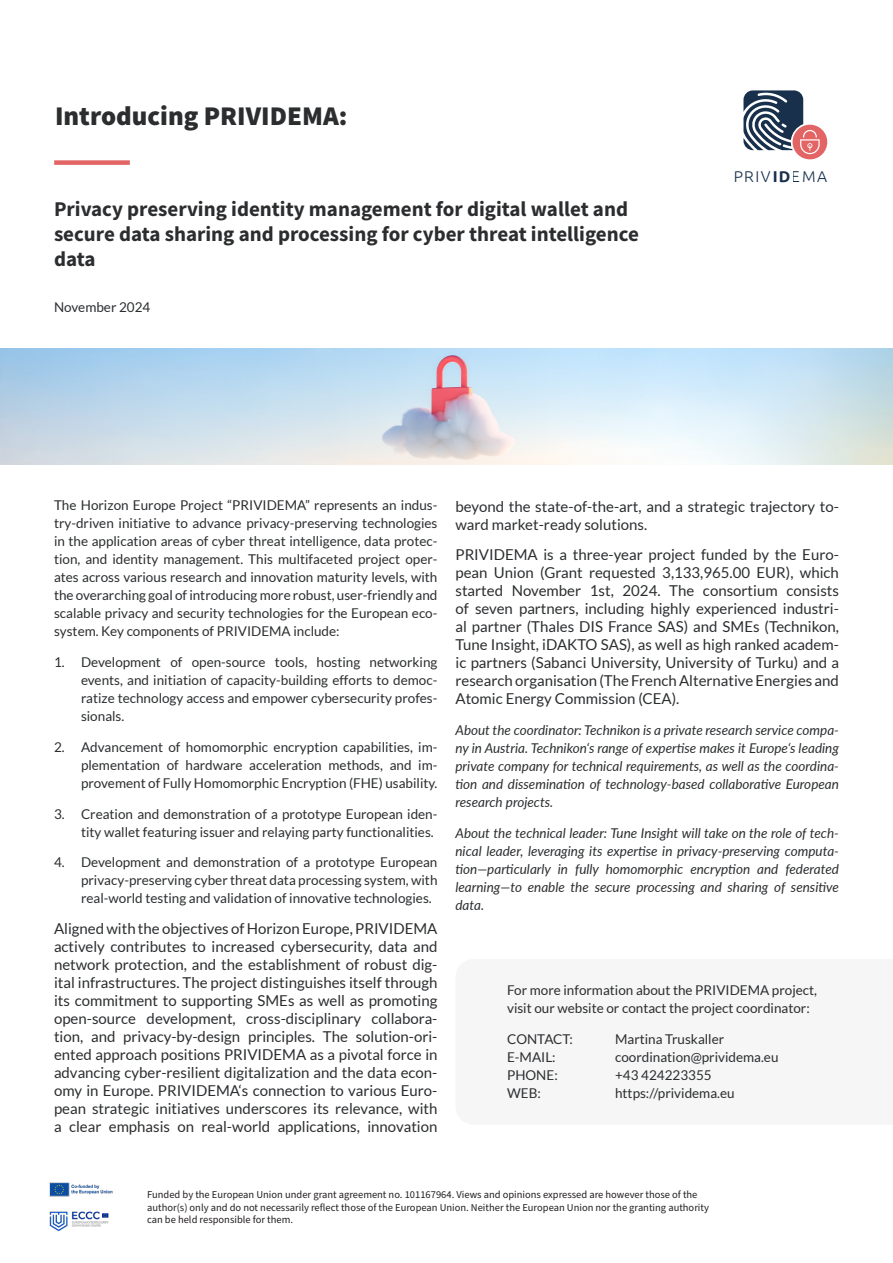
<style>
.page{position:relative;width:893px;height:1263px;background:#fff}
.page>*{position:absolute;margin:0;border:0;box-sizing:border-box;transform-origin:0 0}
.t1{font:900 27px "Source Sans Pro";color:#2b2d2f}
.t2{font:700 21px/25.2px "Source Sans Pro";color:#2b2d2f}
.t3{font:300 15.75px "Ubuntu";letter-spacing:.1em;color:#18304c}
.t4{font:15px/18px "Lato";color:#2b2d2f;text-align:justify}
.t5{font:13.5px/18px "Lato";color:#2b2d2f;text-align:justify}
.t6{font:italic 13.5px/18px "Lato";color:#2b2d2f;text-align:justify}
.t7{font:10.5px/12.6px "Source Sans Pro";color:#231f20}
.s1{font-weight:700}
</style>
<div class="page">
<div style="left:54px;top:160px;width:76px;height:5px;background:#e26464"></div>
<img style="left:50px;top:1182px;width:63px;height:50px">
<img style="left:0;top:349px;width:893px;height:116px">
<svg style="left:743px;top:90px;width:84px;height:69px"></svg>
<h1 class="t1" style="left:55px;top:98px;width:294px">Introducing PRIVIDEMA:</h1>
<h2 class="t2" style="left:54px;top:196px;width:586px">Privacy preserving identity management for digital wallet and secure data sharing and processing for cyber threat intelligence data</h2>
<p class="t5" style="left:54px;top:298px;width:98px">November 2024</p>
<p class="t3" style="left:733px;top:167px;width:96px">PRIV<span class="s1">ID</span>EMA</p>
<p class="t5" style="left:54px;top:496px;width:385px">The Horizon Europe Project “PRIVIDEMA” represents an indus&shy;try-driven initiative to advance privacy-preserving technologies in the application areas of cyber threat intelligence, data protec&shy;tion, and identity management. This multifaceted project oper&shy;ates across various research and innovation maturity levels, with the overarching goal of introducing more robust, user-friendly and scalable privacy and security technologies for the European eco&shy;system. Key components of PRIVIDEMA include:</p>
<p class="t5" style="left:81px;top:653px;width:358px;text-indent:-27px">1. Development of open-source tools, hosting networking events, and initiation of capacity-building efforts to democ&shy;ratize technology access and empower cybersecurity profes&shy;sionals.</p>
<p class="t5" style="left:81px;top:738px;width:358px;text-indent:-27px">2. Advancement of homomorphic encryption capabilities, im&shy;plementation of hardware acceleration methods, and im&shy;provement of Fully Homomorphic Encryption (FHE) usability.</p>
<p class="t5" style="left:54px;top:805px;width:385px;text-align:right">3. Creation and demonstration of a prototype European iden&shy;tity wallet featuring issuer and relaying party functionalities.</p>
<p class="t5" style="left:81px;top:853px;width:358px;text-indent:-27px">4. Development and demonstration of a prototype European privacy-preserving cyber threat data processing system, with real-world testing and validation of innovative technologies.</p>
<p class="t4" style="left:54px;top:920px;width:385px">Aligned with the objectives of Horizon Europe, PRIVIDEMA actively contributes to increased cybersecurity, data and network protection, and the establishment of robust dig&shy;ital infrastructures. The project distinguishes itself through its commitment to supporting SMEs as well as promoting open-source development, cross-disciplinary collabora&shy;tion, and privacy-by-design principles. The solution-ori&shy;ented approach positions PRIVIDEMA as a pivotal force in advancing cyber-resilient digitalization and the data econ&shy;omy in Europe. PRIVIDEMA‘s connection to various Euro&shy;pean strategic initiatives underscores its relevance, with a clear emphasis on real-world applications, innovation</p>
<p class="t4" style="left:455px;top:497px;width:385px">beyond the state-of-the-art, and a strategic trajectory to&shy;ward market-ready solutions.</p>
<p class="t4" style="left:455px;top:546px;width:385px">PRIVIDEMA is a three-year project funded by the Euro&shy;pean Union (Grant requested 3,133,965.00 EUR), which started November 1st, 2024. The consortium consists of seven partners, including highly experienced industri&shy;al partner (Thales DIS France SAS) and SMEs (Technikon, Tune Insight, iDAKTO SAS), as well as high ranked academ&shy;ic partners (Sabanci University, University of Turku) and a research organisation (The French Alternative Energies and Atomic Energy Commission (CEA).</p>
<p class="t6" style="left:455px;top:721px;width:385px">About the coordinator: Technikon is a private research service compa&shy;ny in Austria. Technikon‘s range of expertise makes it Europe‘s leading private company for technical requirements, as well as the coordina&shy;tion and dissemination of technology-based collaborative European research projects.</p>
<p class="t6" style="left:455px;top:823px;width:385px">About the technical leader: Tune Insight will take on the role of tech&shy;nical leader, leveraging its expertise in privacy-preserving computa&shy;tion—particularly in fully homomorphic encryption and federated learning—to enable the secure processing and sharing of sensitive data.</p>
<p class="t5" style="left:507px;top:981px;width:311px">For more information about the PRIVIDEMA project, visit our website or contact the project coordinator:</p>
<p class="t5" style="left:507px;top:1030px;width:67px">CONTACT:</p>
<p class="t5" style="left:615px;top:1030px;width:111px">Martina Truskaller</p>
<p class="t5" style="left:507px;top:1047px;width:50px">E-MAIL:</p>
<p class="t5" style="left:615px;top:1047px;width:165px">coordination@prividema.eu</p>
<p class="t5" style="left:507px;top:1065px;width:52px">PHONE:</p>
<p class="t5" style="left:615px;top:1065px;width:98px">+43 424223355</p>
<p class="t5" style="left:507px;top:1083px;width:35px">WEB:</p>
<p class="t5" style="left:615px;top:1083px;width:121px">https://prividema.eu</p>
<p class="t7" style="left:147px;top:1189px;width:563px">Funded by the European Union under grant agreement no. 101167964. Views and opinions expressed are however those of the author(s) only and do not necessarily reflect those of the European Union. Neither the European Union nor the granting authority can be held responsible for them.</p>
</div>
